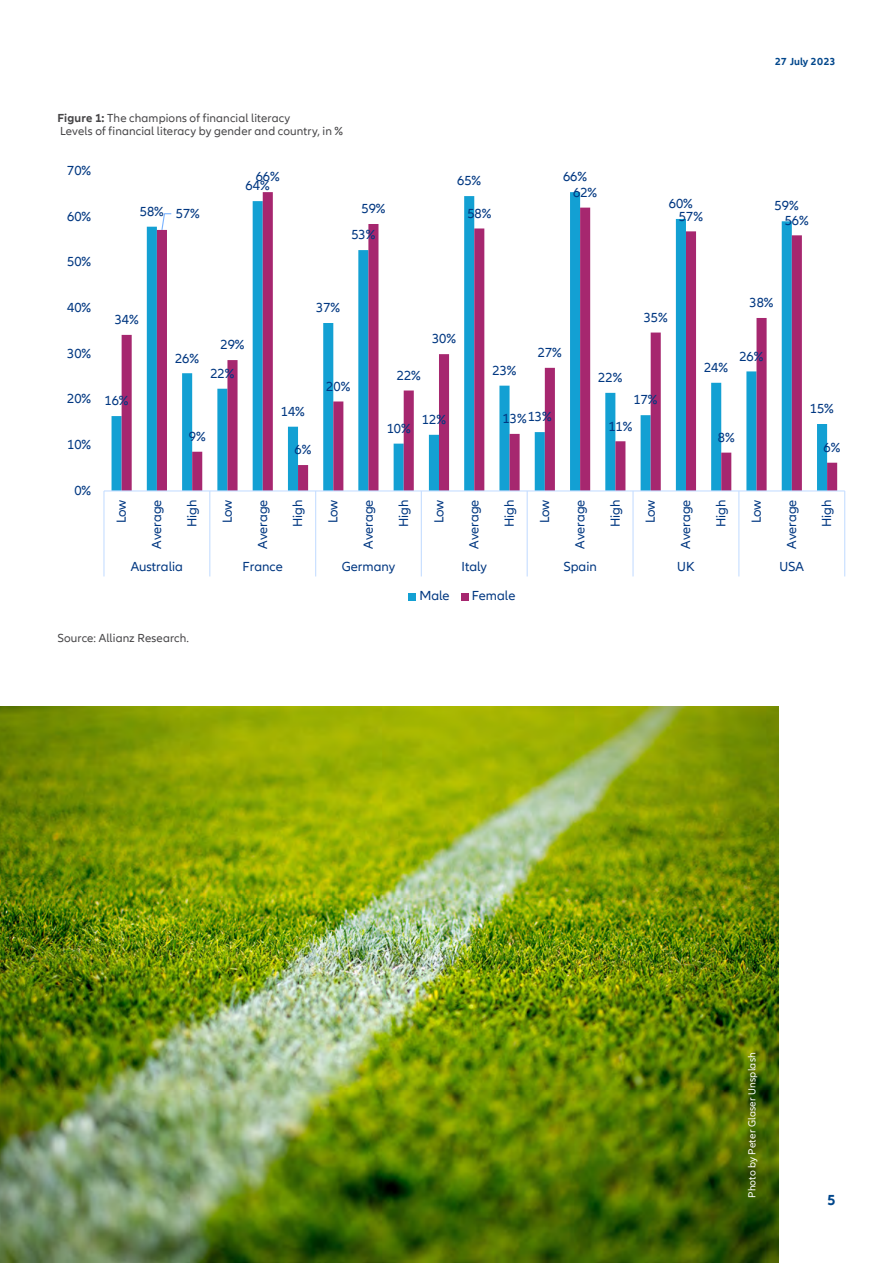
<style>
.page{position:relative;width:893px;height:1263px;background:#fff}
.page>*{position:absolute;margin:0;border:0;box-sizing:border-box;transform-origin:0 0}
.t1{font:700 15px "Allianz Neo";color:#00468b}
.t2{font:13.5px "Allianz Neo";letter-spacing:-.005em;color:#003781}
.t3{font:12px/13.5px "Allianz Neo";letter-spacing:.01em;color:#464547}
.t4{font:10.5px "Allianz Neo";letter-spacing:.015em;color:#fff}
.t5{font:700 10.5px "Allianz Neo";letter-spacing:.04em;color:#00468b}
.s1{font-weight:700}
</style>
<div class="page">
<img style="left:0;top:706px;width:778px;height:557px">
<svg style="left:122px;top:192px;width:715px;height:298px"></svg>
<hr style="left:104px;top:490px;width:741px;height:1px;background:#c6deff">
<hr style="left:103px;top:491px;width:2px;height:59px;background:#c6deff">
<hr style="left:209px;top:491px;width:1px;height:59px;background:#c6deff">
<hr style="left:315px;top:491px;width:1px;height:59px;background:#c6deff">
<hr style="left:421px;top:491px;width:1px;height:59px;background:#c6deff">
<hr style="left:527px;top:491px;width:1px;height:59px;background:#c6deff">
<hr style="left:632px;top:491px;width:2px;height:59px;background:#c6deff">
<hr style="left:738px;top:491px;width:1px;height:59px;background:#c6deff">
<hr style="left:844px;top:491px;width:1px;height:59px;background:#c6deff">
<hr style="left:103px;top:550px;width:2px;height:26px;background:#c6deff">
<svg style="left:209px;top:550px;width:1px;height:26px"></svg>
<svg style="left:315px;top:550px;width:1px;height:26px"></svg>
<svg style="left:421px;top:550px;width:1px;height:26px"></svg>
<svg style="left:527px;top:550px;width:1px;height:26px"></svg>
<hr style="left:632px;top:550px;width:2px;height:26px;background:#c6deff">
<svg style="left:738px;top:550px;width:1px;height:26px"></svg>
<svg style="left:844px;top:550px;width:1px;height:26px"></svg>
<svg style="left:161px;top:213px;width:11px;height:18px"></svg>
<div style="left:409px;top:593px;width:7px;height:7px;background:#13a0d3"></div>
<div style="left:461px;top:593px;width:7px;height:7px;background:#a6276f"></div>
<p class="t5" style="left:775px;top:56px;width:62px">27 July 2023</p>
<p class="t3" style="left:57px;top:111px;width:287px"><span class="s1">Figure 1:</span> The champions of financial literacy<br>Levels of financial literacy by gender and country, in %</p>
<p class="t2" style="left:67px;top:163px;width:25px">70%</p>
<p class="t2" style="left:256px;top:169px;width:25px">66%</p>
<p class="t2" style="left:246px;top:178px;width:25px">64%</p>
<p class="t2" style="left:457px;top:173px;width:25px">65%</p>
<p class="t2" style="left:563px;top:169px;width:25px">66%</p>
<p class="t2" style="left:573px;top:185px;width:25px">62%</p>
<p class="t2" style="left:67px;top:208px;width:25px">60%</p>
<p class="t2" style="left:140px;top:204px;width:25px">58%</p>
<p class="t2" style="left:176px;top:206px;width:25px">57%</p>
<p class="t2" style="left:362px;top:201px;width:25px">59%</p>
<p class="t2" style="left:467px;top:206px;width:25px">58%</p>
<p class="t2" style="left:669px;top:196px;width:25px">60%</p>
<p class="t2" style="left:679px;top:208px;width:25px">57%</p>
<p class="t2" style="left:775px;top:198px;width:25px">59%</p>
<p class="t2" style="left:785px;top:212px;width:25px">56%</p>
<p class="t2" style="left:351px;top:227px;width:25px">53%</p>
<p class="t2" style="left:67px;top:254px;width:25px">50%</p>
<p class="t2" style="left:67px;top:300px;width:25px">40%</p>
<p class="t2" style="left:115px;top:312px;width:25px">34%</p>
<p class="t2" style="left:316px;top:300px;width:25px">37%</p>
<p class="t2" style="left:644px;top:310px;width:25px">35%</p>
<p class="t2" style="left:749px;top:295px;width:25px">38%</p>
<p class="t2" style="left:67px;top:345px;width:25px">30%</p>
<p class="t2" style="left:175px;top:350px;width:25px">26%</p>
<p class="t2" style="left:220px;top:337px;width:25px">29%</p>
<p class="t2" style="left:210px;top:366px;width:25px">22%</p>
<p class="t2" style="left:326px;top:379px;width:25px">20%</p>
<p class="t2" style="left:397px;top:368px;width:25px">22%</p>
<p class="t2" style="left:432px;top:331px;width:25px">30%</p>
<p class="t2" style="left:492px;top:363px;width:25px">23%</p>
<p class="t2" style="left:538px;top:345px;width:25px">27%</p>
<p class="t2" style="left:598px;top:370px;width:25px">22%</p>
<p class="t2" style="left:704px;top:360px;width:25px">24%</p>
<p class="t2" style="left:739px;top:348px;width:25px">26%</p>
<p class="t2" style="left:67px;top:391px;width:25px">20%</p>
<p class="t2" style="left:67px;top:437px;width:25px">10%</p>
<p class="t2" style="left:74px;top:482px;width:18px">0%</p>
<p class="t2" style="left:105px;top:393px;width:25px">16%</p>
<p class="t2" style="left:189px;top:429px;width:18px">9%</p>
<p class="t2" style="left:281px;top:404px;width:25px">14%</p>
<p class="t2" style="left:295px;top:442px;width:18px">6%</p>
<p class="t2" style="left:387px;top:421px;width:25px">10%</p>
<p class="t2" style="left:422px;top:412px;width:25px">12%</p>
<p class="t2" style="left:528px;top:409px;width:25px">13%</p>
<p class="t2" style="left:503px;top:411px;width:25px">13%</p>
<p class="t2" style="left:634px;top:392px;width:25px">17%</p>
<p class="t2" style="left:608px;top:418px;width:25px">11%</p>
<p class="t2" style="left:718px;top:430px;width:18px">8%</p>
<p class="t2" style="left:810px;top:401px;width:25px">15%</p>
<p class="t2" style="left:824px;top:440px;width:18px">6%</p>
<p class="t2" style="left:114px;top:523px;width:25px;rotate:-90deg">Low</p>
<p class="t2" style="left:149px;top:549px;width:51px;rotate:-90deg">Average</p>
<p class="t2" style="left:184px;top:527px;width:29px;rotate:-90deg">High</p>
<p class="t2" style="left:220px;top:523px;width:25px;rotate:-90deg">Low</p>
<p class="t2" style="left:255px;top:549px;width:51px;rotate:-90deg">Average</p>
<p class="t2" style="left:290px;top:527px;width:29px;rotate:-90deg">High</p>
<p class="t2" style="left:325px;top:523px;width:25px;rotate:-90deg">Low</p>
<p class="t2" style="left:361px;top:549px;width:51px;rotate:-90deg">Average</p>
<p class="t2" style="left:396px;top:527px;width:29px;rotate:-90deg">High</p>
<p class="t2" style="left:431px;top:523px;width:25px;rotate:-90deg">Low</p>
<p class="t2" style="left:466px;top:549px;width:51px;rotate:-90deg">Average</p>
<p class="t2" style="left:502px;top:527px;width:29px;rotate:-90deg">High</p>
<p class="t2" style="left:537px;top:523px;width:25px;rotate:-90deg">Low</p>
<p class="t2" style="left:572px;top:549px;width:51px;rotate:-90deg">Average</p>
<p class="t2" style="left:607px;top:527px;width:29px;rotate:-90deg">High</p>
<p class="t2" style="left:643px;top:523px;width:25px;rotate:-90deg">Low</p>
<p class="t2" style="left:678px;top:549px;width:51px;rotate:-90deg">Average</p>
<p class="t2" style="left:713px;top:527px;width:29px;rotate:-90deg">High</p>
<p class="t2" style="left:749px;top:523px;width:25px;rotate:-90deg">Low</p>
<p class="t2" style="left:784px;top:549px;width:51px;rotate:-90deg">Average</p>
<p class="t2" style="left:819px;top:527px;width:29px;rotate:-90deg">High</p>
<p class="t2" style="left:131px;top:559px;width:54px">Australia</p>
<p class="t2" style="left:243px;top:559px;width:42px">France</p>
<p class="t2" style="left:342px;top:559px;width:55px">Germany</p>
<p class="t2" style="left:461px;top:559px;width:27px">Italy</p>
<p class="t2" style="left:563px;top:559px;width:35px">Spain</p>
<p class="t2" style="left:677px;top:559px;width:19px">UK</p>
<p class="t2" style="left:779px;top:559px;width:26px">USA</p>
<p class="t2" style="left:419px;top:588px;width:32px">Male</p>
<p class="t2" style="left:472px;top:588px;width:45px">Female</p>
<p class="t3" style="left:57px;top:632px;width:133px">Source: Allianz Research.</p>
<p class="t4" style="left:746px;top:1198px;width:147px;rotate:-90deg">Photo by Peter Glaser Unsplash</p>
<p class="t1" style="left:827px;top:1191px;width:10px">5</p>
</div>
